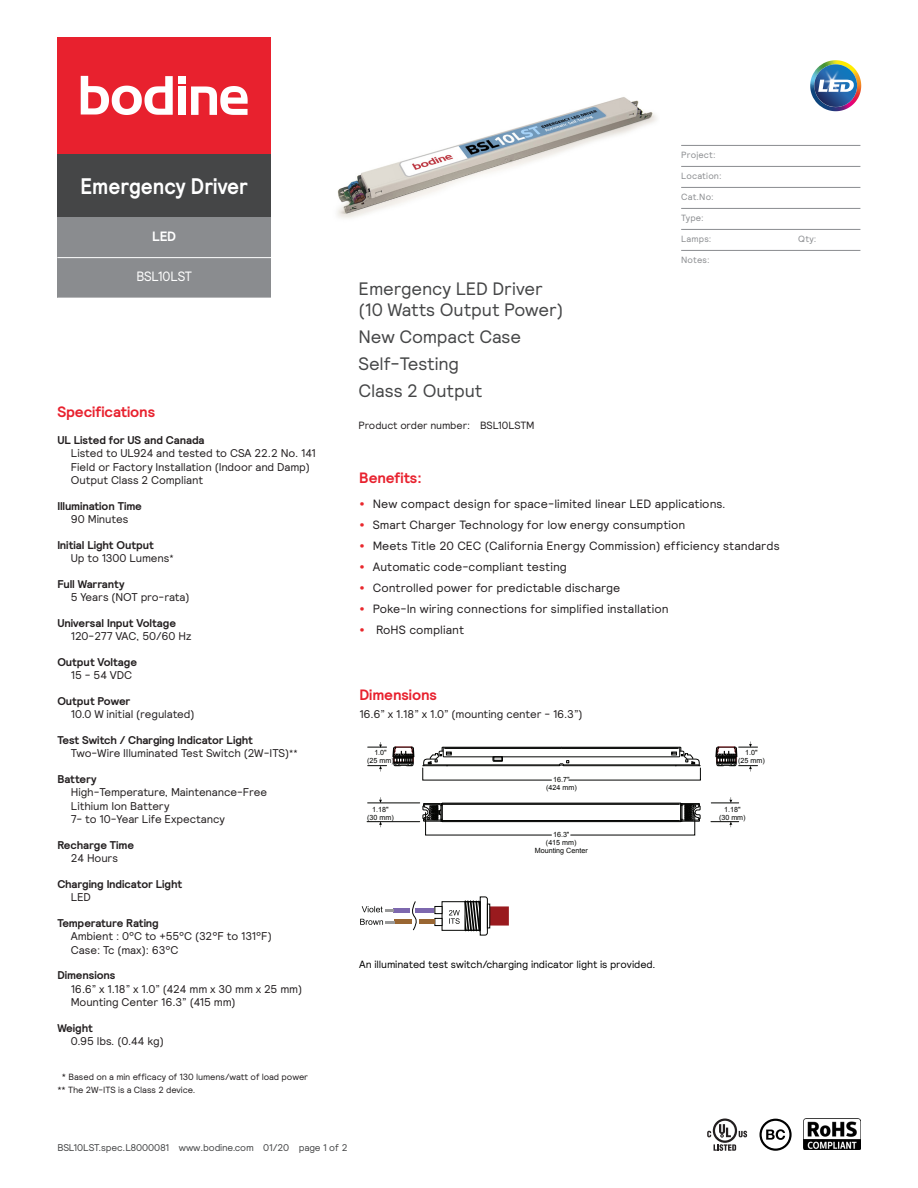
<style>
.page{position:relative;width:918px;height:1188px;background:#fff}
.page>*{position:absolute;margin:0;border:0;box-sizing:border-box;transform-origin:0 0}
.t1{font:700 22.5px "Relative";color:#fff;scale:.9 1}
.Product_Highlights{font:18px/21px "Relative";letter-spacing:-.005em;color:#454647}
.Specifications{font:700 15px "Relative";letter-spacing:-.005em;color:#e8212e}
.t2{font:13.5px "Relative";letter-spacing:-.02em;color:#fff;scale:.95 1}
.t3{font:700 13.5px "Relative";color:#fff}
.t4{font:12px "Relative";letter-spacing:.005em;color:#231f20}
.Specifications-2{font:11.25px/13.5px "Relative";letter-spacing:-.01em;color:#231f20}
.Specifications-3{font:700 11.25px/13.5px "Relative";letter-spacing:-.005em;color:#231f20}
.Dimensions{font:11.25px "Relative";letter-spacing:-.01em;color:#231f20}
.Notes{font:10.5px "Relative";letter-spacing:-.01em;color:#000}
.Product_Order_No{font:10.5px "Relative";letter-spacing:-.01em;color:#231f20}
.t5{font:9.75px "Relative";letter-spacing:-.015em;color:#454647}
.Specifications-4{font:9px "Relative";letter-spacing:-.005em;color:#231f20}
.t6{font:9px "Relative";letter-spacing:.02em;color:#8a8c8f}
.t7{font:7.2px/7.9px "Arial";color:#040503;text-align:center}
.s1{font-weight:700}
.s2{font-weight:400}
.s3{font-weight:400;font-size:9px}
.s4{font-size:9px}
.s5{font-family:"Centrale Sans X Bold";color:#e9282d}
</style>
<div class="page">
<div style="left:394px;top:908px;width:16px;height:5px;background:#7d68ae"></div>
<hr style="left:416px;top:908px;width:19px;height:4px;background:#7d68ae">
<div style="left:490px;top:906px;width:19px;height:20px;background:#991a1e"></div>
<div style="left:442px;top:901px;width:38px;height:30px;border:1px solid #040503"></div>
<div style="left:435px;top:918px;width:7px;height:8px;border:1px solid #040503"></div>
<div style="left:435px;top:906px;width:7px;height:8px;border:1px solid #040503"></div>
<svg style="left:449px;top:896px;width:39px;height:40px"></svg>
<svg style="left:362px;top:906px;width:32px;height:6px"></svg>
<hr style="left:394px;top:920px;width:18px;height:4px;background:#996632">
<svg style="left:360px;top:919px;width:34px;height:6px"></svg>
<div style="left:419px;top:919px;width:16px;height:5px;background:#996632"></div>
<svg style="left:406px;top:901px;width:16px;height:29px"></svg>
<svg style="left:422px;top:803px;width:279px;height:32px"></svg>
<div style="left:685px;top:804px;width:8px;height:16px;border:1px solid #040503"></div>
<svg style="left:423px;top:747px;width:278px;height:33px"></svg>
<hr style="left:368px;top:803px;width:52px;height:1px;background:#040503">
<hr style="left:367px;top:821px;width:53px;height:1px;background:#040503">
<svg style="left:379px;top:797px;width:3px;height:6px"></svg>
<svg style="left:368px;top:742px;width:46px;height:30px"></svg>
<svg style="left:711px;top:797px;width:28px;height:7px"></svg>
<svg style="left:711px;top:821px;width:28px;height:6px"></svg>
<svg style="left:715px;top:742px;width:43px;height:30px"></svg>
<img style="left:337px;top:97px;width:320px;height:121px">
<hr style="left:681px;top:145px;width:179px;height:1px;background:#8a8c8f">
<hr style="left:681px;top:166px;width:179px;height:1px;background:#8a8c8f">
<hr style="left:681px;top:187px;width:179px;height:1px;background:#8a8c8f">
<hr style="left:681px;top:208px;width:179px;height:1px;background:#8a8c8f">
<hr style="left:681px;top:229px;width:179px;height:1px;background:#8a8c8f">
<hr style="left:681px;top:250px;width:179px;height:1px;background:#8a8c8f">
<div style="left:57px;top:154px;width:214px;height:63px;background:#454647"></div>
<div style="left:57px;top:217px;width:214px;height:81px;background:#8a8c8f"></div>
<hr style="left:57px;top:257px;width:214px;height:1px;background:#fff">
<div style="left:57px;top:37px;width:214px;height:117px;background:#e8212e"></div>
<div style="left:178px;top:76px;width:8px;height:7px;background:#fff"></div>
<div style="left:178px;top:87px;width:8px;height:28px;background:#fff"></div>
<svg style="left:191px;top:86px;width:57px;height:29px"></svg>
<svg style="left:81px;top:76px;width:92px;height:39px"></svg>
<svg style="left:808px;top:58px;width:55px;height:55px"></svg>
<svg style="left:810px;top:60px;width:50px;height:51px"></svg>
<img style="left:804px;top:1119px;width:57px;height:31px">
<div style="left:760px;top:1119px;width:32px;height:32px;border:2px solid #000;border-radius:50%"></div>
<svg style="left:766px;top:1129px;width:19px;height:11px"></svg>
<svg style="left:714px;top:1144px;width:22px;height:7px"></svg>
<svg style="left:739px;top:1131px;width:8px;height:6px"></svg>
<svg style="left:713px;top:1119px;width:24px;height:24px"></svg>
<svg style="left:715px;top:1121px;width:20px;height:20px"></svg>
<svg style="left:719px;top:1124px;width:12px;height:13px"></svg>
<svg style="left:707px;top:1131px;width:4px;height:6px"></svg>
<p class="t1" style="left:80px;top:172px;width:188px">Emergency Driver</p>
<p class="t3" style="left:152px;top:227px;width:25px">LED</p>
<p class="t2" style="left:136px;top:268px;width:60px">BSL10LST</p>
<p class="Specifications" style="left:57px;top:402px;width:99px">Specifications</p>
<p class="Specifications-2" style="left:71px;top:433px;width:247px;text-indent:-14px"><span class="s1">UL Listed for US and Canada<br></span>Listed to UL924 and tested to CSA 22.2 No. 141<br>Field or Factory Installation (Indoor and Damp)<br>Output Class 2 Compliant</p>
<p class="Specifications-3" style="left:57px;top:499px;width:86px;text-align:center">Illumination Time<br><span class="s2">90 Minutes</span></p>
<p class="Specifications-3" style="left:71px;top:538px;width:104px;text-indent:-14px">Initial Light Output<br><span class="s2">Up to 1300 Lumens</span><span class="s3">*</span></p>
<p class="Specifications-2" style="left:71px;top:577px;width:120px;text-indent:-14px"><span class="s1">Full Warranty<br></span>5 Years (NOT pro-rata)</p>
<p class="Specifications-3" style="left:71px;top:616px;width:122px;text-indent:-14px">Universal Input Voltage<br><span class="s2">120-277 VAC, 50/60 Hz</span></p>
<p class="Specifications-3" style="left:71px;top:655px;width:68px;text-indent:-14px">Output Voltage<br><span class="s2">15 - 54 VDC</span></p>
<p class="Specifications-2" style="left:71px;top:694px;width:125px;text-indent:-14px"><span class="s1">Output Power<br></span>10.0 W initial (regulated)</p>
<p class="Specifications-2" style="left:71px;top:733px;width:228px;text-indent:-14px"><span class="s1">Test Switch / Charging Indicator Light<br></span>Two-Wire Illuminated Test Switch (2W-ITS)<span class="s4">**</span></p>
<p class="Specifications-2" style="left:71px;top:772px;width:198px;text-indent:-14px"><span class="s1">Battery<br></span>High-Temperature, Maintenance-Free<br>Lithium Ion Battery<br>7- to 10-Year Life Expectancy</p>
<p class="Specifications-3" style="left:57px;top:838px;width:78px;text-align:center">Recharge Time<br><span class="s2">24 Hours</span></p>
<p class="Specifications-3" style="left:71px;top:877px;width:113px;text-indent:-14px">Charging Indicator Light<br><span class="s2">LED</span></p>
<p class="Specifications-2" style="left:71px;top:916px;width:203px;text-indent:-14px"><span class="s1">Temperature Rating<br></span>Ambient : 0°C to +55°C (32°F to 131°F)<br>Case: Tc (max): 63°C</p>
<p class="Specifications-2" style="left:71px;top:968px;width:233px;text-indent:-14px"><span class="s1">Dimensions<br></span>16.6” x 1.18” x 1.0” (424 mm x 30 mm x 25 mm)<br>Mounting Center 16.3” (415 mm)</p>
<p class="Specifications-2" style="left:71px;top:1021px;width:95px;text-indent:-14px"><span class="s1">Weight<br></span>0.95 lbs. (0.44 kg)</p>
<p class="Specifications-4" style="left:62px;top:1071px;width:248px">* Based on a min efficacy of 130 lumens/watt of load power</p>
<p class="Specifications-4" style="left:57px;top:1084px;width:139px">** The 2W-ITS is a Class 2 device.</p>
<p class="Product_Highlights" style="left:359px;top:278px;width:206px">Emergency LED Driver (10 Watts Output Power)</p>
<p class="Product_Highlights" style="left:359px;top:326px;width:164px">New Compact Case</p>
<p class="Product_Highlights" style="left:359px;top:353px;width:102px">Self-Testing</p>
<p class="Product_Highlights" style="left:359px;top:380px;width:126px">Class 2 Output</p>
<p class="Product_Order_No" style="left:359px;top:418px;width:178px">Product order number: BSL10LSTM</p>
<p class="t6" style="left:681px;top:149px;width:36px">Project:</p>
<p class="t6" style="left:681px;top:170px;width:42px">Location:</p>
<p class="t6" style="left:681px;top:191px;width:34px">Cat.No:</p>
<p class="t6" style="left:681px;top:212px;width:24px">Type:</p>
<p class="t6" style="left:681px;top:233px;width:32px">Lamps:</p>
<p class="t6" style="left:798px;top:233px;width:20px">Qty:</p>
<p class="t6" style="left:681px;top:254px;width:30px">Notes:</p>
<p class="Specifications" style="left:359px;top:468px;width:64px">Benefits:</p>
<p class="t4" style="left:359px;top:496px;width:368px"><span class="s5">•</span> New compact design for space-limited linear LED applications.</p>
<p class="t4" style="left:359px;top:517px;width:328px"><span class="s5">•</span> Smart Charger Technology for low energy consumption</p>
<p class="t4" style="left:359px;top:538px;width:422px"><span class="s5">•</span> Meets Title 20 CEC (California Energy Commission) efficiency standards</p>
<p class="t4" style="left:359px;top:559px;width:209px"><span class="s5">•</span> Automatic code-compliant testing</p>
<p class="t4" style="left:359px;top:580px;width:263px"><span class="s5">•</span> Controlled power for predictable discharge</p>
<p class="t4" style="left:359px;top:601px;width:311px"><span class="s5">•</span> Poke-In wiring connections for simplified installation</p>
<p class="t4" style="left:359px;top:622px;width:106px"><span class="s5">•</span> RoHS compliant</p>
<p class="Specifications" style="left:360px;top:685px;width:79px">Dimensions</p>
<p class="Dimensions" style="left:360px;top:707px;width:225px">16.6” x 1.18” x 1.0” (mounting center - 16.3”)</p>
<p class="t7" style="left:367px;top:749px;width:28px">1.0"<br>(25 mm)</p>
<p class="t7" style="left:367px;top:805px;width:28px">1.18" (30 mm)</p>
<p class="t7" style="left:546px;top:775px;width:32px">16.7" (424 mm)</p>
<p class="t7" style="left:535px;top:830px;width:54px">16.3"<br>(415 mm)<br>Mounting Center</p>
<p class="Notes" style="left:359px;top:958px;width:298px">An illuminated test switch/charging indicator light is provided.</p>
<p class="t7" style="left:738px;top:749px;width:28px">1.0"<br>(25 mm)</p>
<p class="t7" style="left:719px;top:805px;width:28px">1.18" (30 mm)</p>
<p class="t5" style="left:57px;top:1141px;width:292px">BSL10LST.spec.L8000081 www.bodine.com 01/20 page 1 of 2</p>
</div>
